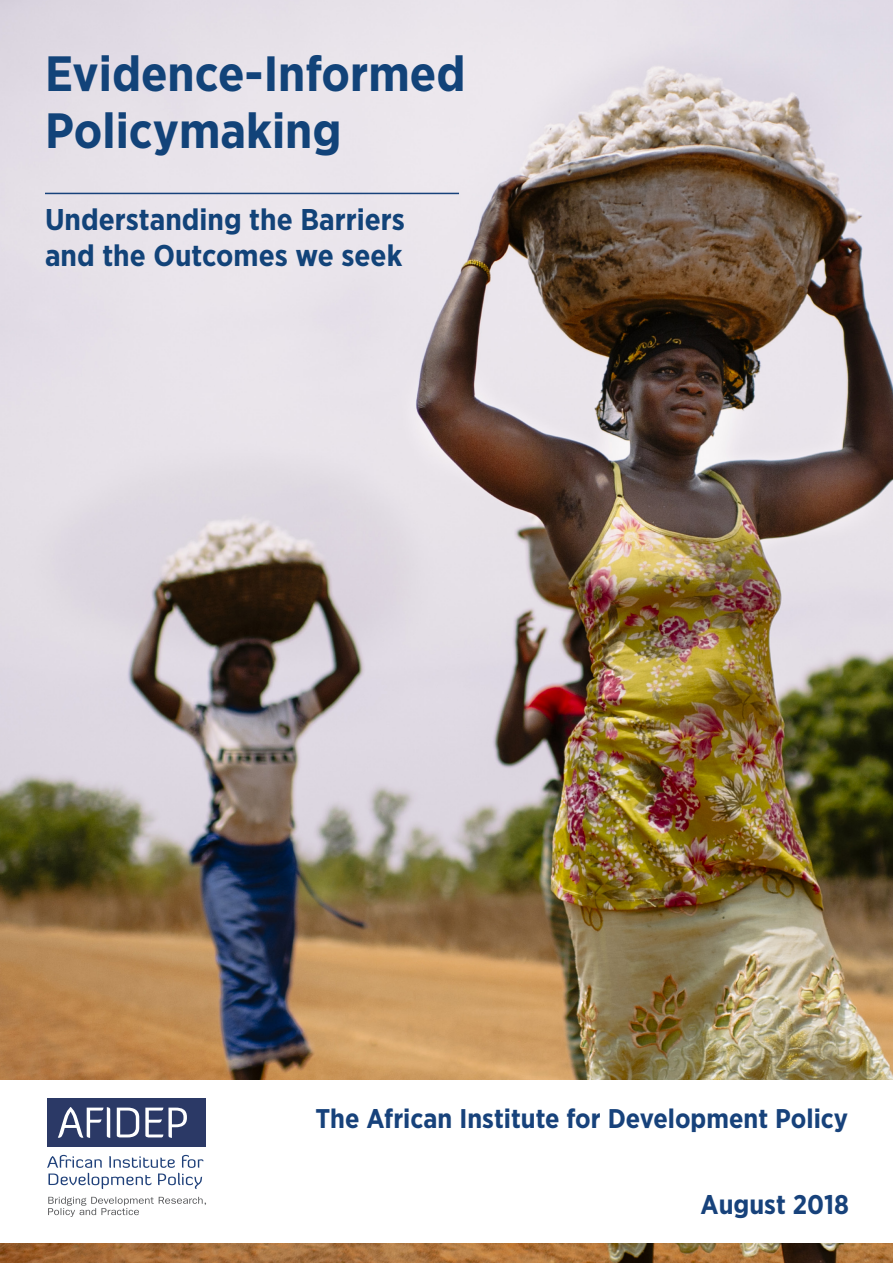
<style>
.page{position:relative;width:893px;height:1263px;background:#fff}
.page>*{position:absolute;margin:0;border:0;box-sizing:border-box;transform-origin:0 0}
.t1{font:700 condensed 49.5px/57px "Gotham Pro";color:#124379}
.t2{font:700 condensed 30px "Gotham Pro";color:#124379}
.t3{font:700 condensed 27px "Gotham Pro";color:#17427b}
</style>
<div class="page">
<img style="left:0;top:0;width:893px;height:1263px">
<div style="left:0;top:1080px;width:893px;height:162px;background:#fff"></div>
<div style="left:47px;top:1099px;width:159px;height:48px;background:#2b3966"></div>
<svg style="left:58px;top:1107px;width:52px;height:31px"></svg>
<svg style="left:117px;top:1107px;width:22px;height:30px"></svg>
<svg style="left:145px;top:1107px;width:42px;height:31px"></svg>
<svg style="left:47px;top:1155px;width:156px;height:34px"></svg>
<svg style="left:48px;top:1197px;width:158px;height:20px"></svg>
<hr style="left:45px;top:193px;width:414px;height:1px;background:#17427b">
<p class="t1" style="left:45px;top:44px;width:422px">Evidence-Informed<br>Policymaking</p>
<p class="t2" style="left:45px;top:202px;width:361px">Understanding the Barriers</p>
<p class="t2" style="left:45px;top:238px;width:359px">and the Outcomes we seek</p>
<p class="t3" style="left:315px;top:1102px;width:534px">The African Institute for Development Policy</p>
<p class="t3" style="left:700px;top:1189px;width:150px">August 2018</p>
</div>
